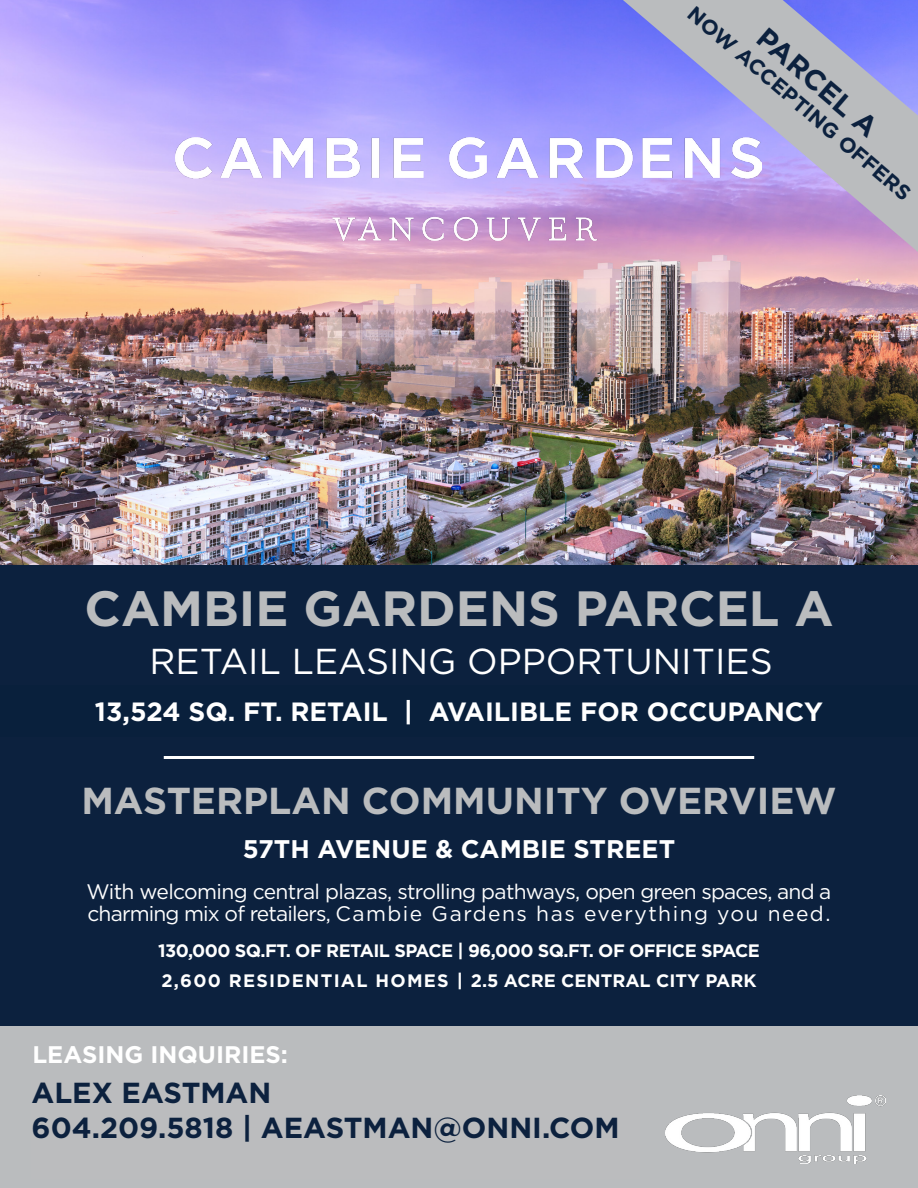
<style>
.page{position:relative;width:918px;height:1188px;background:#fff}
.page>*{position:absolute;margin:0;border:0;box-sizing:border-box;transform-origin:0 0}
.t1{font:700 49.5px "Gotham";color:#babcbe}
.t2{font:700 37.5px "Gotham";color:#babcbe}
.t3{font:36px "Gotham";color:#fff}
.t4{font:700 28.95px "Gotham";color:#0c213e}
.t5{font:700 28.5px "Gotham";color:#0c213e}
.t6{font:700 27px/37.5px "Gotham";color:#0c213e}
.t7{font:700 27px "Gotham";color:#fff}
.t8{font:700 26.4px "Gotham";color:#fff}
.t9{font:700 25.5px "Gotham";color:#fff}
.t10{font:700 24px "Gotham";color:#fff}
.t11{font:21px/22.5px "Gotham";letter-spacing:-.03em;color:#fff}
.t12{font:700 21px "Gotham";color:#0c213e}
.t13{font:700 18px/30px "Gotham";letter-spacing:-.03em;color:#fff}
</style>
<div class="page">
<img style="left:0;top:0;width:918px;height:565px">
<div style="left:0;top:565px;width:918px;height:623px;background:#0c213e"></div>
<svg style="left:623px;top:0;width:295px;height:252px;background:#aaa3d6"></svg>
<div style="left:0;top:1026px;width:918px;height:162px;background:#babcbe"></div>
<img style="left:666px;top:1096px;width:220px;height:68px">
<img style="left:176px;top:137px;width:585px;height:103px">
<hr style="left:164px;top:756px;width:590px;height:3px;background:#fff">
<p class="t12" style="left:700px;top:0;width:287px;rotate:41deg">NOW ACCEPTING OFFERS</p>
<p class="t5" style="left:771px;top:21px;width:150px;rotate:40deg">PARCEL A</p>
<p class="t1" style="left:85px;top:580px;width:750px">CAMBIE GARDENS PARCEL A</p>
<p class="t3" style="left:150px;top:638px;width:625px">RETAIL LEASING OPPORTUNITIES</p>
<p class="t7" style="left:180px;top:692px;width:572px">11,850 SF RETAIL | Q1 2022 COMPLETION</p>
<p class="t8" style="left:95px;top:694px;width:730px">13,524 SQ. FT. RETAIL | AVAILIBLE FOR OCCUPANCY</p>
<p class="t2" style="left:81px;top:779px;width:757px">MASTERPLAN COMMUNITY OVERVIEW</p>
<p class="t9" style="left:243px;top:834px;width:434px">57TH AVENUE &amp; CAMBIE STREET</p>
<p class="t11" style="left:87px;top:880px;width:746px">With welcoming central plazas, strolling pathways, open green spaces, and a charming mix of retailers, Cambie Gardens has everything you need.</p>
<p class="t13" style="left:158px;top:936px;width:603px">130,000 SQ.FT. OF RETAIL SPACE | 96,000 SQ.FT. OF OFFICE SPACE<br>2,600 RESIDENTIAL HOMES | 2.5 ACRE CENTRAL CITY PARK</p>
<p class="t10" style="left:32px;top:1041px;width:257px">LEASING INQUIRIES:</p>
<p class="t6" style="left:32px;top:1072px;width:551px">GIANNI LAUDISIO<br>604.488.2765 | GLAUDISIO@ONNI.COM</p>
<p class="t4" style="left:32px;top:1074px;width:241px">ALEX EASTMAN</p>
<p class="t4" style="left:32px;top:1108px;width:590px">604.209.5818 | AEASTMAN@ONNI.COM</p>
</div>
